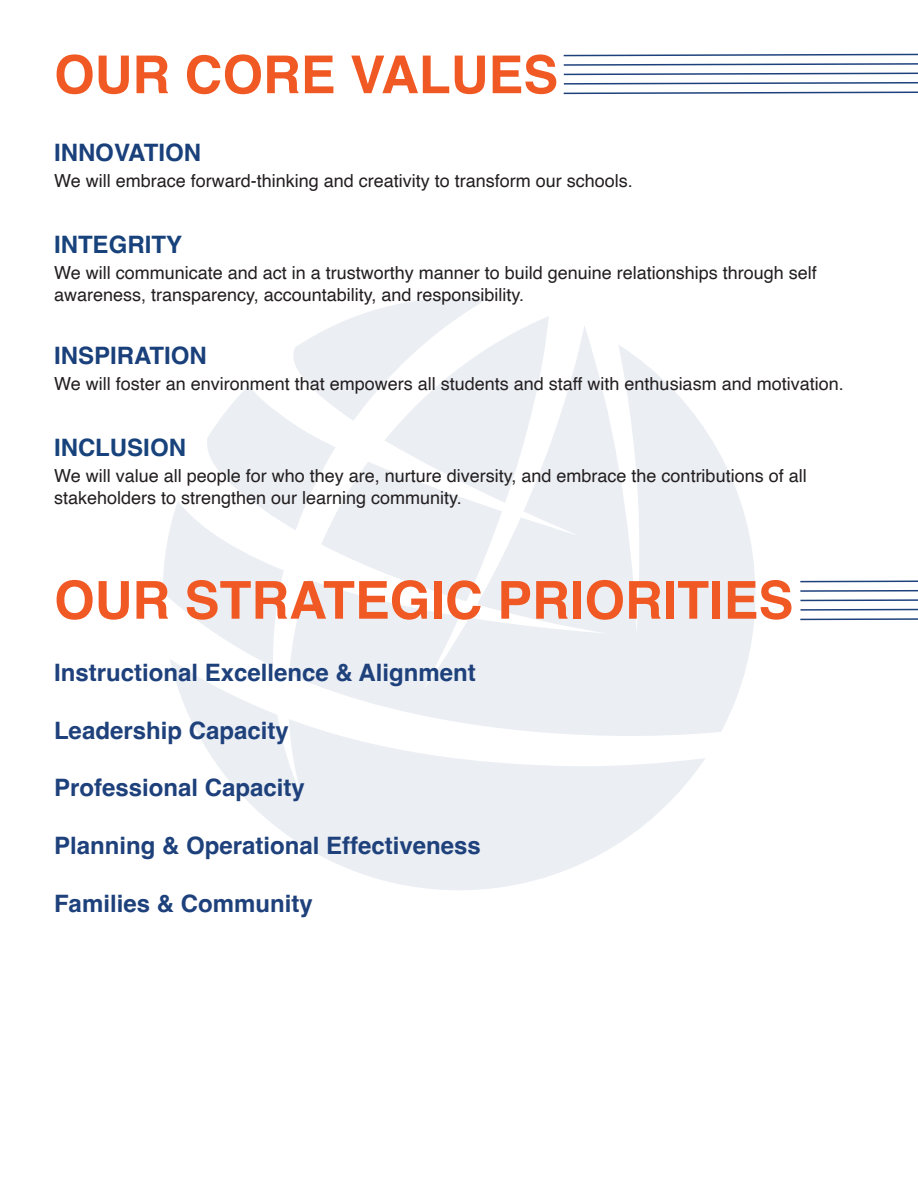
<style>
.page{position:relative;width:918px;height:1188px;background:#fff}
.page>*{position:absolute;margin:0;border:0;box-sizing:border-box;transform-origin:0 0}
.t1{font:700 52.2px "Helvetica";color:#f15924}
.t2{font:700 24px "Helvetica";color:#1e417c}
.t3{font:700 24px "Helvetica";color:#19407a}
.t4{font:700 24px "Helvetica";color:#17427b}
.t5{font:18px/21.6px "Helvetica";color:#231f20}
</style>
<div class="page">
<svg style="left:172px;top:667px;width:533px;height:223px;fill:#ebeef3"></svg>
<svg style="left:163px;top:298px;width:386px;height:369px"></svg>
<svg style="left:289px;top:326px;width:466px;height:419px;fill:#ebeef3"></svg>
<svg style="left:563px;top:53px;width:355px;height:42px"></svg>
<svg style="left:800px;top:580px;width:118px;height:41px"></svg>
<p class="t1" style="left:54px;top:43px;width:506px">OUR CORE VALUES</p>
<p class="t3" style="left:54px;top:137px;width:149px">INNOVATION</p>
<p class="t5" style="left:54px;top:170px;width:580px">We will embrace forward-thinking and creativity to transform our schools.</p>
<p class="t4" style="left:54px;top:230px;width:130px">INTEGRITY</p>
<p class="t5" style="left:54px;top:263px;width:764px">We will communicate and act in a trustworthy manner to build genuine relationships through self awareness, transparency, accountability, and responsibility.</p>
<p class="t3" style="left:54px;top:341px;width:154px">INSPIRATION</p>
<p class="t5" style="left:54px;top:373px;width:791px">We will foster an environment that empowers all students and staff with enthusiasm and motivation.</p>
<p class="t4" style="left:54px;top:433px;width:133px">INCLUSION</p>
<p class="t5" style="left:54px;top:466px;width:754px">We will value all people for who they are, nurture diversity, and embrace the contributions of all stakeholders to strengthen our learning community.</p>
<p class="t1" style="left:54px;top:568px;width:741px">OUR STRATEGIC PRIORITIES</p>
<p class="t2" style="left:54px;top:658px;width:423px">Instructional Excellence &amp; Alignment</p>
<p class="t2" style="left:54px;top:716px;width:236px">Leadership Capacity</p>
<p class="t2" style="left:54px;top:773px;width:252px">Professional Capacity</p>
<p class="t2" style="left:54px;top:831px;width:428px">Planning &amp; Operational Effectiveness</p>
<p class="t2" style="left:54px;top:889px;width:260px">Families &amp; Community</p>
</div>
